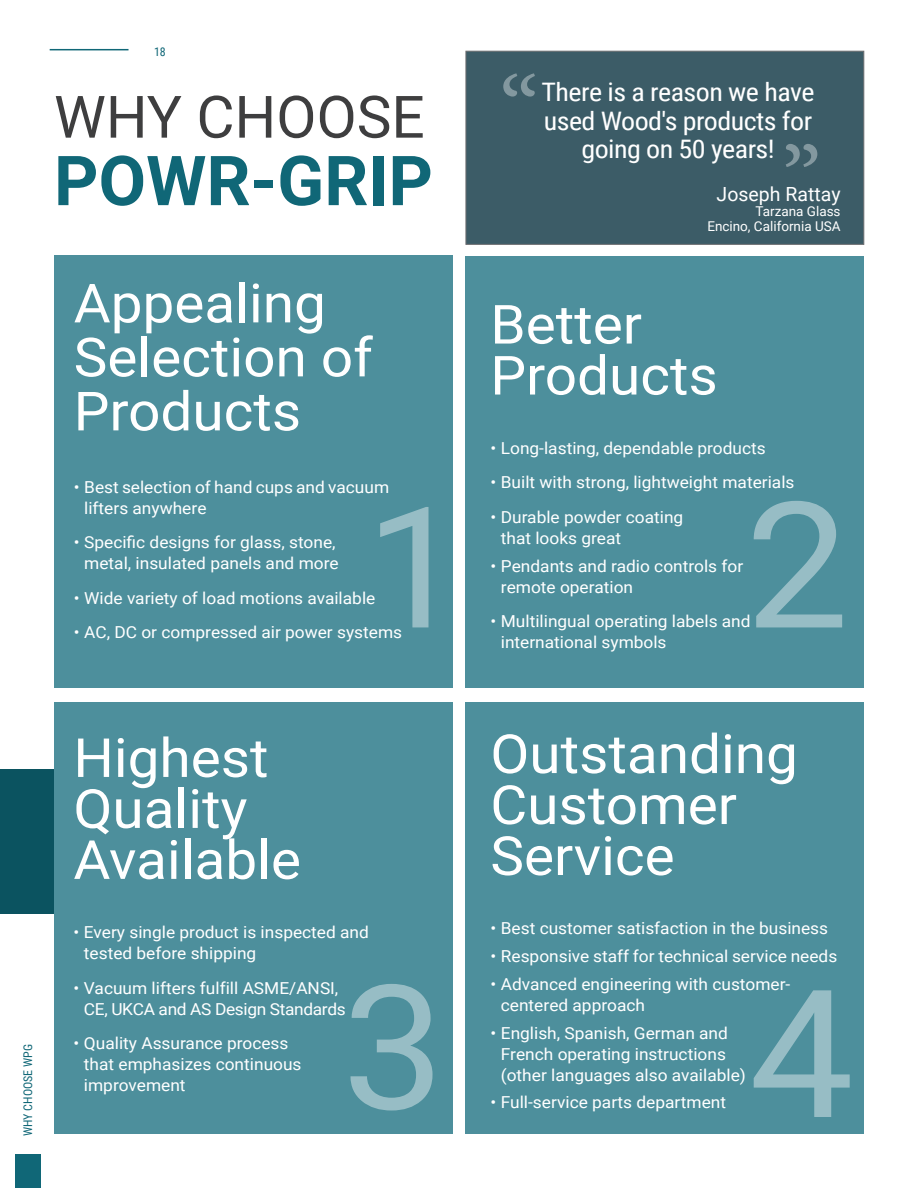
<style>
.page{position:relative;width:918px;height:1188px;background:#fff}
.page>*{position:absolute;margin:0;border:0;box-sizing:border-box;transform-origin:0 0}
.t1{font:700 69px "Roboto";color:#106777}
.t2{font:58.5px "Roboto";color:#3e3e3f}
.t3{font:54px/51px "Roboto";color:#fff;scale:1.05 1}
.t4{font:25.5px/28.5px "Roboto Condensed";letter-spacing:-.02em;color:#fff;text-align:center;scale:1.1 1}
.t5{font:19.5px "Roboto";color:#fff}
.t6{font:16.5px/21px "Roboto";color:#fff;scale:1.05 1}
.t7{font:13.5px/15px "Roboto";color:#fff;text-align:right}
.t8{font:12px "Roboto Condensed";color:#106777}
</style>
<div class="page">
<div style="left:0;top:769px;width:86px;height:144px;background:#0b5360"></div>
<div style="left:15px;top:1155px;width:26px;height:33px;background:#106777"></div>
<hr style="left:50px;top:49px;width:79px;height:1px;background:#106777">
<div style="left:54px;top:256px;width:398px;height:432px;background:#4d8f9c"></div>
<div style="left:54px;top:702px;width:398px;height:432px;background:#4d8f9c"></div>
<div style="left:466px;top:702px;width:398px;height:432px;background:#4d8f9c"></div>
<div style="left:466px;top:256px;width:398px;height:432px;background:#4d8f9c"></div>
<svg style="left:380px;top:507px;width:49px;height:120px"></svg>
<svg style="left:754px;top:501px;width:88px;height:126px"></svg>
<svg style="left:350px;top:984px;width:83px;height:127px"></svg>
<svg style="left:754px;top:990px;width:96px;height:127px"></svg>
<div style="left:466px;top:51px;width:398px;height:194px;background:#3c5c67;border:1px solid #6c6d70"></div>
<svg style="left:503px;top:73px;width:32px;height:24px"></svg>
<svg style="left:786px;top:144px;width:31px;height:23px"></svg>
<p class="t8" style="left:154px;top:43px;width:13px">18</p>
<h2 class="t2" style="left:54px;top:76px;width:372px">WHY CHOOSE</h2>
<h1 class="t1" style="left:54px;top:132px;width:380px">POWR-GRIP</h1>
<h3 class="t3" style="left:74px;top:274px;width:286px;line-height:54px">Appealing<br>Selection of<br>Products</h3>
<p class="t6" style="left:84px;top:476px;width:292px;text-indent:-10px">• Best selection of hand cups and vacuum lifters anywhere</p>
<p class="t6" style="left:74px;top:531px;width:254px;text-align:right">• Specific designs for glass, stone, metal, insulated panels and more</p>
<p class="t6" style="left:74px;top:587px;width:289px">• Wide variety of load motions available</p>
<p class="t6" style="left:74px;top:621px;width:314px">• AC, DC or compressed air power systems</p>
<p class="t8" style="left:19px;top:1136px;width:93px;rotate:-90deg">WHY CHOOSE WPG</p>
<h3 class="t3" style="left:73px;top:730px;width:218px">Highest<br>Quality<br>Available</h3>
<p class="t6" style="left:84px;top:921px;width:273px;text-indent:-10px">• Every single product is inspected and tested before shipping</p>
<p class="t6" style="left:84px;top:977px;width:251px;text-indent:-10px">• Vacuum lifters fulfill ASME/ANSI,<br>CE, UKCA and AS Design Standards</p>
<p class="t6" style="left:84px;top:1032px;width:209px;text-indent:-10px">• Quality Assurance process that emphasizes continuous improvement</p>
<h3 class="t4" style="left:542px;top:77px;width:250px">There is a reason we have used Wood's products for going on 50 years!</h3>
<p class="t5" style="left:717px;top:181px;width:126px">Joseph Rattay</p>
<p class="t7" style="left:707px;top:203px;width:135px">Tarzana Glass<br>Encino, California USA</p>
<h3 class="t3" style="left:490px;top:297px;width:218px">Better<br>Products</h3>
<p class="t6" style="left:490px;top:437px;width:264px">• Long-lasting, dependable products</p>
<p class="t6" style="left:490px;top:471px;width:291px">• Built with strong, lightweight materials</p>
<p class="t6" style="left:501px;top:506px;width:175px;text-indent:-10px">• Durable powder coating that looks great</p>
<p class="t6" style="left:501px;top:555px;width:232px;text-indent:-10px">• Pendants and radio controls for remote operation</p>
<p class="t6" style="left:501px;top:610px;width:239px;text-indent:-10px">• Multilingual operating labels and international symbols</p>
<h3 class="t3" style="left:490px;top:726px;width:294px">Outstanding<br>Customer<br>Service</h3>
<p class="t6" style="left:490px;top:917px;width:323px">• Best customer satisfaction in the business</p>
<p class="t6" style="left:490px;top:945px;width:332px">• Responsive staff for technical service needs</p>
<p class="t6" style="left:501px;top:973px;width:277px;text-indent:-10px">• Advanced engineering with customer&shy;centered approach</p>
<p class="t6" style="left:501px;top:1022px;width:235px;text-indent:-10px">• English, Spanish, German and<br>French operating instructions (other languages also available)</p>
<p class="t6" style="left:490px;top:1091px;width:226px">• Full-service parts department</p>
</div>
